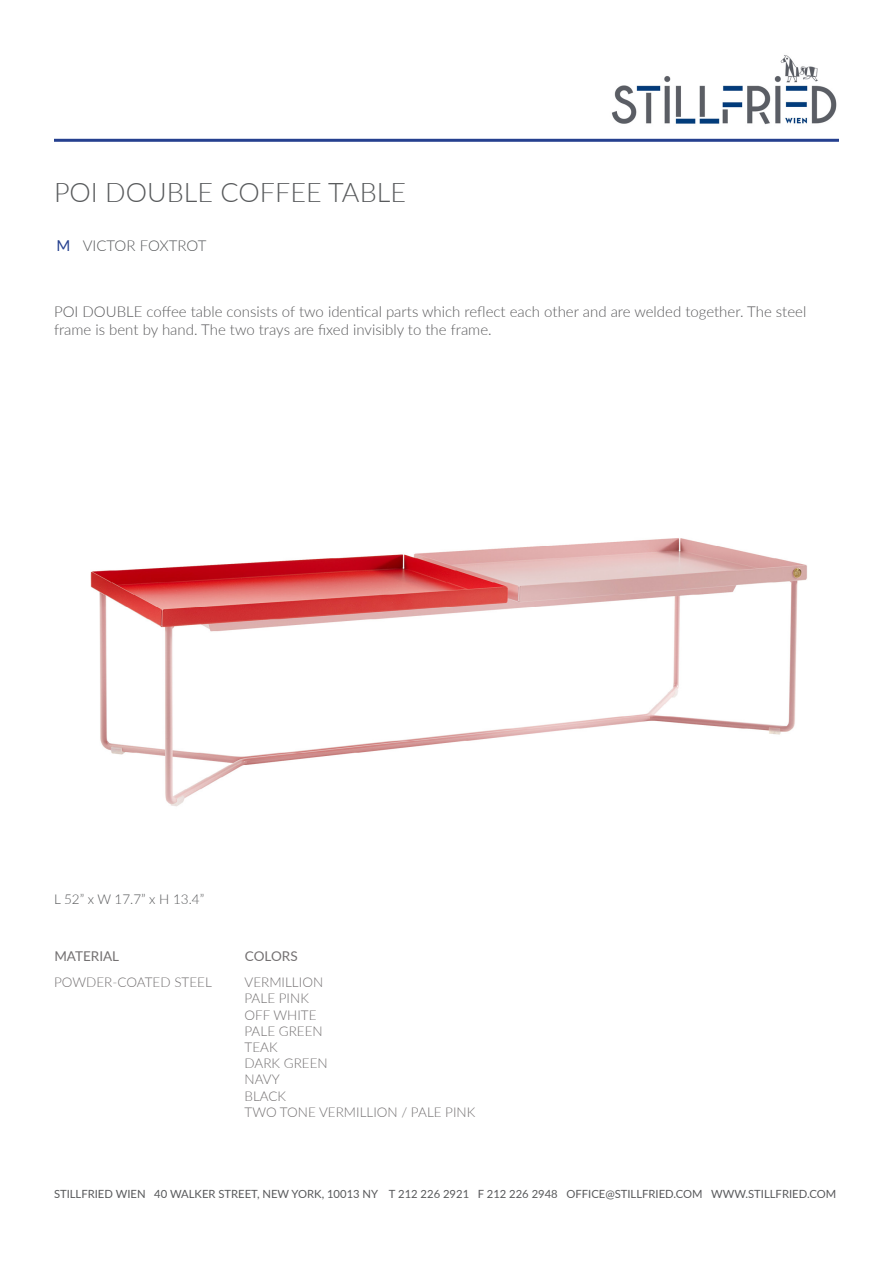
<style>
.page{position:relative;width:893px;height:1263px;background:#fff}
.page>*{position:absolute;margin:0;border:0;box-sizing:border-box;transform-origin:0 0}
.t1{font:300 27px "Lato";color:#585a5c}
.t2{font:300 15px/18px "Lato";color:#5a5a5c}
.t3{font:300 15px "Lato";color:#585a5c}
.t4{font:15px "Lato";color:#25408f}
.t5{font:300 13.5px/16.2px "Lato";color:#737071}
.t6{font:300 13.5px "Lato";color:#58595b}
.t7{font:13.5px "Lato";color:#737071}
.t8{font:11.25px "Lato";color:#58595b}
</style>
<div class="page">
<img style="left:605px;top:55px;width:234px;height:84px">
<hr style="left:54px;top:139px;width:785px;height:3px;background:#25408f">
<img style="left:90px;top:538px;width:717px;height:269px">
<h1 class="t1" style="left:54px;top:173px;width:354px">POI DOUBLE COFFEE TABLE</h1>
<p class="t4" style="left:57px;top:235px;width:15px">M</p>
<p class="t3" style="left:83px;top:236px;width:125px">VICTOR FOXTROT</p>
<p class="t2" style="left:54px;top:302px;width:754px">POI DOUBLE coffee table consists of two identical parts which reflect each other and are welded together. The steel frame is bent by hand. The two trays are fixed invisibly to the frame.</p>
<p class="t6" style="left:54px;top:890px;width:152px">L 52” x W 17.7” x H 13.4”</p>
<p class="t7" style="left:54px;top:946px;width:66px">MATERIAL</p>
<p class="t5" style="left:54px;top:974px;width:159px">POWDER-COATED STEEL</p>
<p class="t7" style="left:245px;top:946px;width:54px">COLORS</p>
<p class="t5" style="left:244px;top:974px;width:232px">VERMILLION<br>PALE PINK<br>OFF WHITE<br>PALE GREEN<br>TEAK<br>DARK GREEN<br>NAVY<br>BLACK<br>TWO TONE VERMILLION / PALE PINK</p>
<p class="t8" style="left:54px;top:1186px;width:784px">STILLFRIED WIEN 40 WALKER STREET, NEW YORK, 10013 NY T 212 226 2921 F 212 226 2948 OFFICE@STILLFRIED.COM WWW.STILLFRIED.COM</p>
</div>
